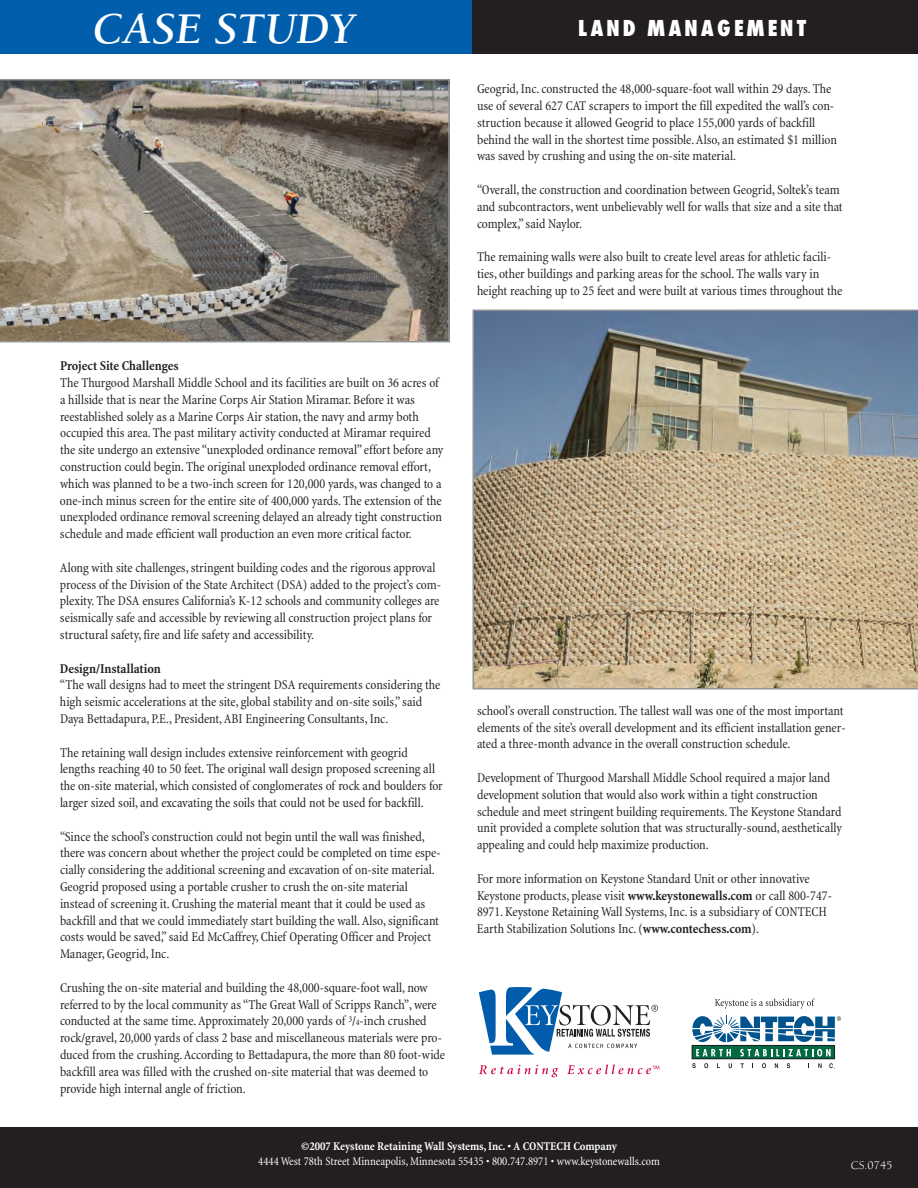
<style>
.page{position:relative;width:918px;height:1188px;background:#fff}
.page>*{position:absolute;margin:0;border:0;box-sizing:border-box;transform-origin:0 0}
.t1{font:italic 700 45px "Berkeley";color:#fff}
.t2{font:800 21px "Futura Cond";letter-spacing:.13em;color:#fff}
.t3{font:condensed 13.65px/16.8px "Minion";letter-spacing:-.005em;color:#231f20}
.t4{font:700 condensed 13.65px "Minion";letter-spacing:-.005em;color:#231f20}
.t5{font:condensed 12px "Minion";color:#fff}
.t6{font:700 condensed 12px "Minion";letter-spacing:-.005em;color:#fff}
.t7{font:12px "Berkeley";color:#fff}
.s1{font-size:9px}
.s2{font-weight:700}
</style>
<div class="page">
<div style="left:0;top:1127px;width:918px;height:61px;background:#231f20"></div>
<div style="left:0;top:0;width:918px;height:54px;background:#015eac"></div>
<div style="left:472px;top:0;width:446px;height:54px;background:#231f20"></div>
<svg style="left:479px;top:1065px;width:80px;height:12px"></svg>
<svg style="left:567px;top:1064px;width:92px;height:10px"></svg>
<svg style="left:479px;top:987px;width:179px;height:68px"></svg>
<div style="left:692px;top:1045px;width:143px;height:14px;background:#026a43"></div>
<div style="left:692px;top:1045px;width:143px;height:14px;border:1px solid #231f20"></div>
<svg style="left:696px;top:1049px;width:35px;height:7px"></svg>
<svg style="left:740px;top:1049px;width:91px;height:7px"></svg>
<svg style="left:692px;top:1015px;width:149px;height:28px"></svg>
<svg style="left:692px;top:1063px;width:4px;height:5px"></svg>
<svg style="left:704px;top:1063px;width:4px;height:5px"></svg>
<svg style="left:741px;top:1063px;width:3px;height:5px"></svg>
<svg style="left:762px;top:1063px;width:4px;height:5px"></svg>
<svg style="left:775px;top:1063px;width:3px;height:5px"></svg>
<svg style="left:787px;top:1063px;width:3px;height:5px"></svg>
<svg style="left:818px;top:1063px;width:4px;height:5px"></svg>
<svg style="left:829px;top:1063px;width:6px;height:6px"></svg>
<svg style="left:715px;top:998px;width:100px;height:11px"></svg>
<svg style="left:0;top:79px;width:450px;height:263px"></svg>
<svg style="left:472px;top:310px;width:446px;height:380px"></svg>
<h1 class="t1" style="left:93px;top:11px;width:264px">CASE STUDY</h1>
<p class="t4" style="left:60px;top:361px;width:120px">Project Site Challenges</p>
<p class="t3" style="left:60px;top:375px;width:385px">The Thurgood Marshall Middle School and its facilities are built on 36 acres of a hillside that is near the Marine Corps Air Station Miramar. Before it was reestablished solely as a Marine Corps Air station, the navy and army both occupied this area. The past military activity conducted at Miramar required the site undergo an extensive “unexploded ordinance removal” effort before any construction could begin. The original unexploded ordinance removal effort, which was planned to be a two-inch screen for 120,000 yards, was changed to a one-inch minus screen for the entire site of 400,000 yards. The extension of the unexploded ordinance removal screening delayed an already tight construction schedule and made efficient wall production an even more critical factor.</p>
<p class="t3" style="left:60px;top:560px;width:383px">Along with site challenges, stringent building codes and the rigorous approval process of the Division of the State Architect (DSA) added to the project’s com&shy;plexity. The DSA ensures California’s K-12 schools and community colleges are seismically safe and accessible by reviewing all construction project plans for structural safety, fire and life safety and accessibility.</p>
<p class="t4" style="left:60px;top:663px;width:102px">Design/Installation</p>
<p class="t3" style="left:60px;top:678px;width:382px">“The wall designs had to meet the stringent DSA requirements considering the high seismic accelerations at the site, global stability and on-site soils,” said<br>Daya Bettadapura, P.E., President, ABI Engineering Consultants, Inc.</p>
<p class="t3" style="left:60px;top:745px;width:384px">The retaining wall design includes extensive reinforcement with geogrid lengths reaching 40 to 50 feet. The original wall design proposed screening all the on-site material, which consisted of conglomerates of rock and boulders for larger sized soil, and excavating the soils that could not be used for backfill.</p>
<p class="t3" style="left:60px;top:829px;width:382px">“Since the school’s construction could not begin until the wall was finished, there was concern about whether the project could be completed on time espe&shy;cially considering the additional screening and excavation of on-site material.<br>Geogrid proposed using a portable crusher to crush the on-site material instead of screening it. Crushing the material meant that it could be used as backfill and that we could immediately start building the wall. Also, significant costs would be saved,” said Ed McCaffrey, Chief Operating Officer and Project Manager, Geogrid, Inc.</p>
<p class="t3" style="left:60px;top:980px;width:387px">Crushing the on-site material and building the 48,000-square-foot wall, now referred to by the local community as “The Great Wall of Scripps Ranch”, were conducted at the same time. Approximately 20,000 yards of <sup>3</sup>/<span class="s1">4</span>-inch crushed rock/gravel, 20,000 yards of class 2 base and miscellaneous materials were pro&shy;duced from the crushing. According to Bettadapura, the more than 80 foot-wide backfill area was filled with the crushed on-site material that was deemed to provide high internal angle of friction.</p>
<h2 class="t2" style="left:578px;top:16px;width:231px">LAND MANAGEMENT</h2>
<p class="t3" style="left:477px;top:82px;width:362px">Geogrid, Inc. constructed the 48,000-square-foot wall within 29 days. The use of several 627 CAT scrapers to import the fill expedited the wall’s con&shy;struction because it allowed Geogrid to place 155,000 yards of backfill behind the wall in the shortest time possible. Also, an estimated $1 million was saved by crushing and using the on-site material.</p>
<p class="t3" style="left:477px;top:182px;width:367px">“Overall, the construction and coordination between Geogrid, Soltek’s team and subcontractors, went unbelievably well for walls that size and a site that complex,” said Naylor.</p>
<p class="t3" style="left:477px;top:250px;width:367px">The remaining walls were also built to create level areas for athletic facili&shy;ties, other buildings and parking areas for the school. The walls vary in height reaching up to 25 feet and were built at various times throughout the</p>
<p class="t3" style="left:477px;top:703px;width:370px">school’s overall construction. The tallest wall was one of the most important elements of the site’s overall development and its efficient installation gener&shy;ated a three-month advance in the overall construction schedule.</p>
<p class="t3" style="left:477px;top:770px;width:366px">Development of Thurgood Marshall Middle School required a major land development solution that would also work within a tight construction schedule and meet stringent building requirements. The Keystone Standard unit provided a complete solution that was structurally-sound, aesthetically appealing and could help maximize production.</p>
<p class="t3" style="left:477px;top:871px;width:356px">For more information on Keystone Standard Unit or other innovative Keystone products, please visit <span class="s2">www.keystonewalls.com</span> or call 800-747- 8971. Keystone Retaining Wall Systems, Inc. is a subsidiary of CONTECH Earth Stabilization Solutions Inc. (<span class="s2">www.contechess.com</span>).</p>
<p class="t6" style="left:301px;top:1142px;width:317px">©2007 Keystone Retaining Wall Systems, Inc. • A CONTECH Company</p>
<p class="t5" style="left:258px;top:1156px;width:403px">4444 West 78th Street Minneapolis, Minnesota 55435 • 800.747.8971 • www.keystonewalls.com</p>
<p class="t7" style="left:851px;top:1161px;width:43px">CS.0745</p>
</div>
